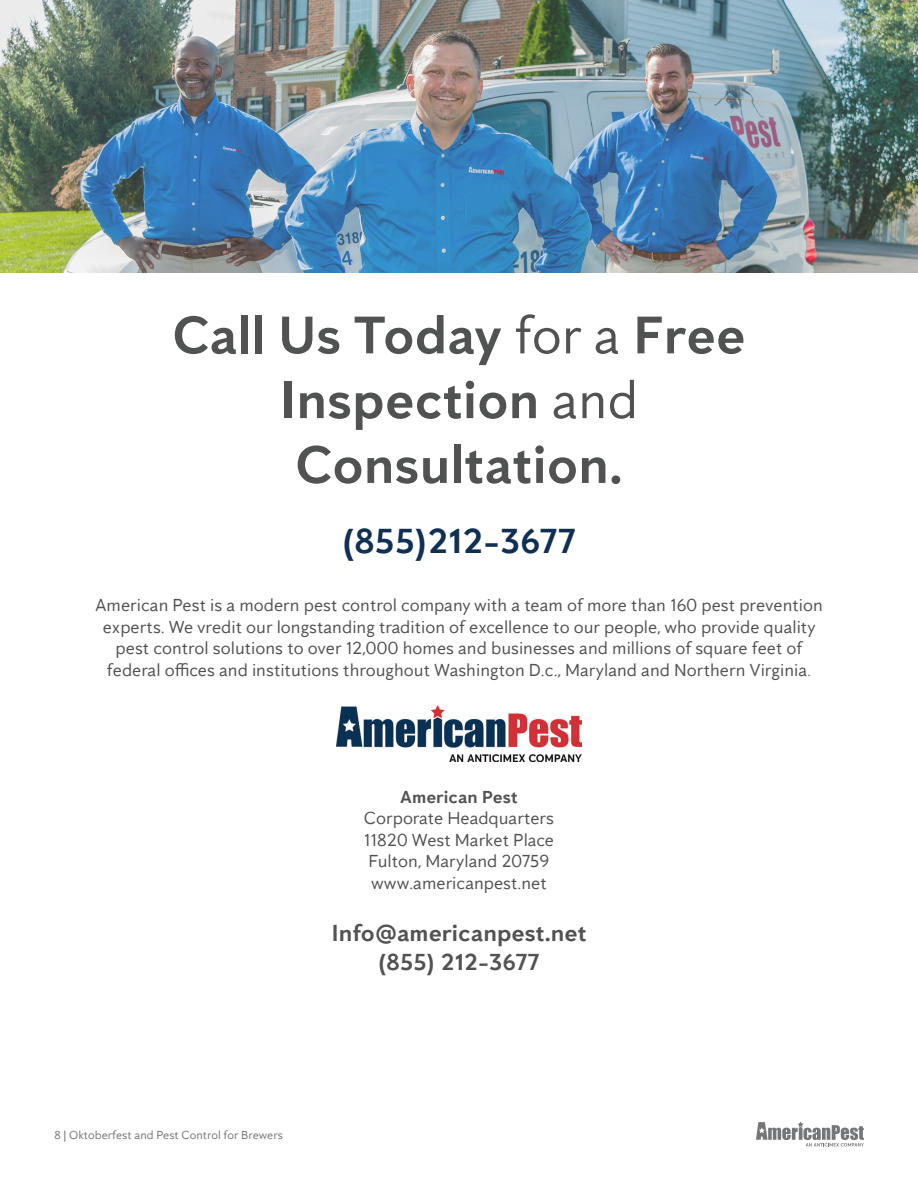
<style>
.page{position:relative;width:918px;height:1188px;background:#fff}
.page>*{position:absolute;margin:0;border:0;box-sizing:border-box;transform-origin:0 0}
.t1{font:700 54px/64.8px "Anticimex Sans";color:#515252;text-align:center}
.t2{font:700 36px "Anticimex Sans";color:#102f54}
.t3{font:700 24px "Anticimex Sans";color:#515252}
.t4{font:18px/21.6px "Anticimex Sans";color:#515252;text-align:center}
.t5{font:700 18px "Anticimex Sans";color:#515252}
.t6{font:12px "Anticimex Sans";color:#757679}
.s1{font-weight:400}
.s2{color:#757679}
</style>
<div class="page">
<img style="left:0;top:0;width:918px;height:272px">
<img style="left:337px;top:705px;width:244px;height:57px">
<svg style="left:756px;top:1121px;width:108px;height:26px"></svg>
<p class="t1" style="left:172px;top:302px;width:575px">Call Us Today <span class="s1">for a</span> Free<br>Inspection <span class="s1">and</span></p>
<p class="t1" style="left:295px;top:432px;width:329px">Consultation.</p>
<p class="t2" style="left:342px;top:519px;width:235px">(855)212-3677</p>
<p class="t4" style="left:95px;top:594px;width:729px">American Pest is a modern pest control company with a team of more than 160 pest prevention experts. We vredit our longstanding tradition of excellence to our people, who provide quality pest control solutions to over 12,000 homes and businesses and millions of square feet of federal offices and institutions throughout Washington D.c., Maryland and Northern Virginia<span class="s2">.</span></p>
<p class="t5" style="left:400px;top:785px;width:119px">American Pest</p>
<p class="t4" style="left:364px;top:807px;width:192px">Corporate Headquarters</p>
<p class="t4" style="left:364px;top:829px;width:192px;text-align:left">11820 West Market Place<br>Fulton, Maryland 20759</p>
<p class="t4" style="left:371px;top:872px;width:177px">www.americanpest.net</p>
<p class="t3" style="left:331px;top:918px;width:257px">Info@americanpest.net</p>
<p class="t3" style="left:378px;top:947px;width:163px">(855) 212-3677</p>
<p class="t6" style="left:54px;top:1128px;width:231px">8 | Oktoberfest and Pest Control for Brewers</p>
</div>
